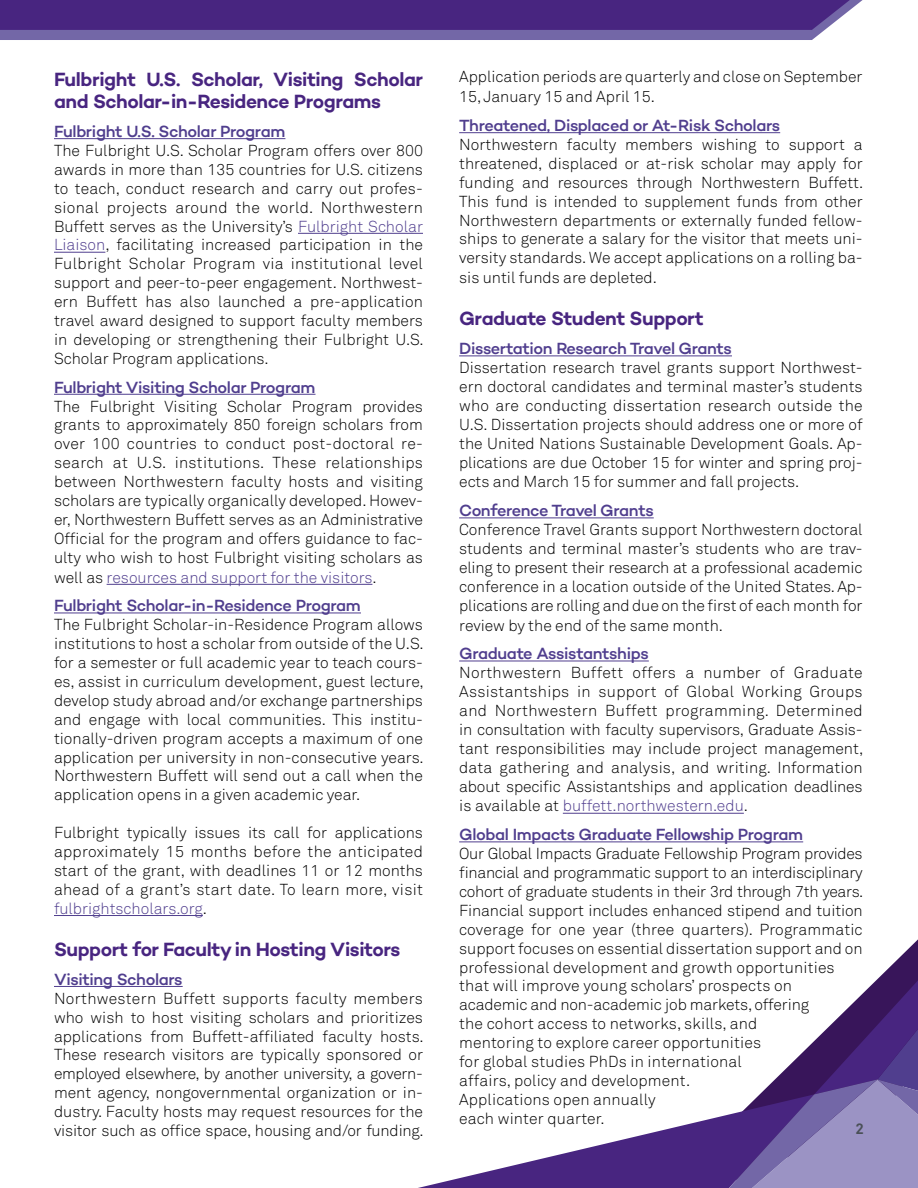
<style>
.page{position:relative;width:918px;height:1188px;background:#fff}
.page>*{position:absolute;margin:0;border:0;box-sizing:border-box;transform-origin:0 0}
.t1{font:600 19.5px/22.5px "Campton";letter-spacing:-.025em;color:#482580}
.t2{font:500 16.5px "Campton";letter-spacing:-.025em;color:#503e8e}
.t3{font:300 15.75px/18.9px "Akkurat Pro";color:#000;text-align:justify}
.t4{font:700 15px "Akkurat Pro";color:#4a5057}
.s1{color:#503e8e}
</style>
<div class="page">
<svg style="left:876px;top:939px;width:42px;height:41px"></svg>
<svg style="left:418px;top:980px;width:500px;height:208px"></svg>
<svg style="left:0;top:0;width:863px;height:40px;background:#583b8d"></svg>
<hr style="left:54px;top:138px;width:231px;height:1px;background:#503e8e">
<hr style="left:298px;top:233px;width:125px;height:1px;background:#503e8e">
<hr style="left:54px;top:252px;width:51px;height:1px;background:#503e8e">
<hr style="left:54px;top:394px;width:262px;height:1px;background:#503e8e">
<hr style="left:107px;top:584px;width:265px;height:1px;background:#503e8e">
<hr style="left:54px;top:613px;width:307px;height:1px;background:#503e8e">
<hr style="left:54px;top:915px;width:149px;height:1px;background:#503e8e">
<hr style="left:54px;top:986px;width:129px;height:1px;background:#503e8e">
<hr style="left:459px;top:132px;width:321px;height:1px;background:#503e8e">
<hr style="left:459px;top:355px;width:273px;height:1px;background:#503e8e">
<hr style="left:459px;top:517px;width:195px;height:1px;background:#503e8e">
<hr style="left:459px;top:661px;width:190px;height:1px;background:#503e8e">
<hr style="left:563px;top:813px;width:181px;height:1px;background:#503e8e">
<hr style="left:459px;top:841px;width:344px;height:1px;background:#503e8e">
<p class="t1" style="left:54px;top:67px;width:371px">Fulbright U.S. Scholar, Visiting Scholar and Scholar-in-Residence Programs</p>
<p class="t2" style="left:54px;top:121px;width:233px">Fulbright U.S. Scholar Program</p>
<p class="t3" style="left:54px;top:141px;width:371px">The Fulbright U.S. Scholar Program offers over 800 awards in more than 135 countries for U.S. citizens to teach, conduct research and carry out profes&shy;sional projects around the world. Northwestern Buffett serves as the University’s <span class="s1">Fulbright Scholar Liaison</span>, facilitating increased participation in the Fulbright Scholar Program via institutional level support and peer-to-peer engagement. Northwest&shy;ern Buffett has also launched a pre-application travel award designed to support faculty members in developing or strengthening their Fulbright U.S.<br>Scholar Program applications.</p>
<p class="t2" style="left:54px;top:377px;width:263px">Fulbright Visiting Scholar Program</p>
<p class="t3" style="left:54px;top:396px;width:371px">The Fulbright Visiting Scholar Program provides grants to approximately 850 foreign scholars from over 100 countries to conduct post-doctoral re&shy;search at U.S. institutions. These relationships between Northwestern faculty hosts and visiting scholars are typically organically developed. Howev&shy;er, Northwestern Buffett serves as an Administrative Official for the program and offers guidance to fac&shy;ulty who wish to host Fulbright visiting scholars as well as <span class="s1">resources and support for the visitors</span>.</p>
<p class="t2" style="left:54px;top:595px;width:308px">Fulbright Scholar-in-Residence Program</p>
<p class="t3" style="left:54px;top:615px;width:371px">The Fulbright Scholar-in-Residence Program allows institutions to host a scholar from outside of the U.S. for a semester or full academic year to teach cours&shy;es, assist in curriculum development, guest lecture, develop study abroad and/or exchange partnerships and engage with local communities. This institu&shy;tionally-driven program accepts a maximum of one application per university in non-consecutive years.<br>Northwestern Buffett will send out a call when the application opens in a given academic year.</p>
<p class="t3" style="left:54px;top:823px;width:371px">Fulbright typically issues its call for applications approximately 15 months before the anticipated start of the grant, with deadlines 11 or 12 months ahead of a grant’s start date. To learn more, visit <span class="s1">fulbrightscholars.org</span>.</p>
<p class="t1" style="left:54px;top:938px;width:348px">Support for Faculty in Hosting Visitors</p>
<p class="t2" style="left:54px;top:969px;width:130px">Visiting Scholars</p>
<p class="t3" style="left:54px;top:989px;width:371px">Northwestern Buffett supports faculty members who wish to host visiting scholars and prioritizes applications from Buffett-affiliated faculty hosts.<br>These research visitors are typically sponsored or employed elsewhere, by another university, a govern&shy;ment agency, nongovernmental organization or in&shy;dustry. Faculty hosts may request resources for the visitor such as office space, housing and/or funding.</p>
<p class="t3" style="left:459px;top:67px;width:405px;line-height:19.8px">Application periods are quarterly and close on September<br>15, January 15 and April 15.</p>
<p class="t2" style="left:459px;top:115px;width:323px">Threatened, Displaced or At-Risk Scholars</p>
<p class="t3" style="left:459px;top:135px;width:406px">Northwestern faculty members wishing to support a threatened, displaced or at-risk scholar may apply for funding and resources through Northwestern Buffett.<br>This fund is intended to supplement funds from other Northwestern departments or externally funded fellow&shy;ships to generate a salary for the visitor that meets uni&shy;versity standards. We accept applications on a rolling ba&shy;sis until funds are depleted.</p>
<p class="t1" style="left:459px;top:307px;width:246px">Graduate Student Support</p>
<p class="t2" style="left:459px;top:338px;width:274px">Dissertation Research Travel Grants</p>
<p class="t3" style="left:459px;top:358px;width:405px">Dissertation research travel grants support Northwest&shy;ern doctoral candidates and terminal master’s students who are conducting dissertation research outside the U.S. Dissertation projects should address one or more of the United Nations Sustainable Development Goals. Ap&shy;plications are due October 15 for winter and spring proj&shy;ects and March 15 for summer and fall projects.</p>
<p class="t2" style="left:459px;top:500px;width:196px">Conference Travel Grants</p>
<p class="t3" style="left:459px;top:520px;width:405px">Conference Travel Grants support Northwestern doctoral students and terminal master’s students who are trav&shy;eling to present their research at a professional academic conference in a location outside of the United States. Ap&shy;plications are rolling and due on the first of each month for review by the end of the same month.</p>
<p class="t2" style="left:459px;top:643px;width:191px">Graduate Assistantships</p>
<p class="t3" style="left:459px;top:663px;width:406px">Northwestern Buffett offers a number of Graduate Assistantships in support of Global Working Groups and Northwestern Buffett programming. Determined in consultation with faculty supervisors, Graduate Assis&shy;tant responsibilities may include project management, data gathering and analysis, and writing. Information about specific Assistantships and application deadlines is available at <span class="s1">buffett.northwestern.edu</span>.</p>
<p class="t2" style="left:459px;top:824px;width:346px">Global Impacts Graduate Fellowship Program</p>
<p class="t3" style="left:459px;top:844px;width:406px;text-align:left">Our Global Impacts Graduate Fellowship Program provides financial and programmatic support to an interdisciplinary cohort of graduate students in their 3rd through 7th years.<br>Financial support includes enhanced stipend and tuition coverage for one year (three quarters). Programmatic support focuses on essential dissertation support and on professional development and growth opportunities that will improve young scholars’ prospects on academic and non-academic job markets, offering<br>the cohort access to networks, skills, and<br>mentoring to explore career opportunities<br>for global studies PhDs in international<br>affairs, policy and development.<br>Applications open annually<br>each winter quarter.</p>
<p class="t4" style="left:855px;top:1119px;width:10px">2</p>
</div>
